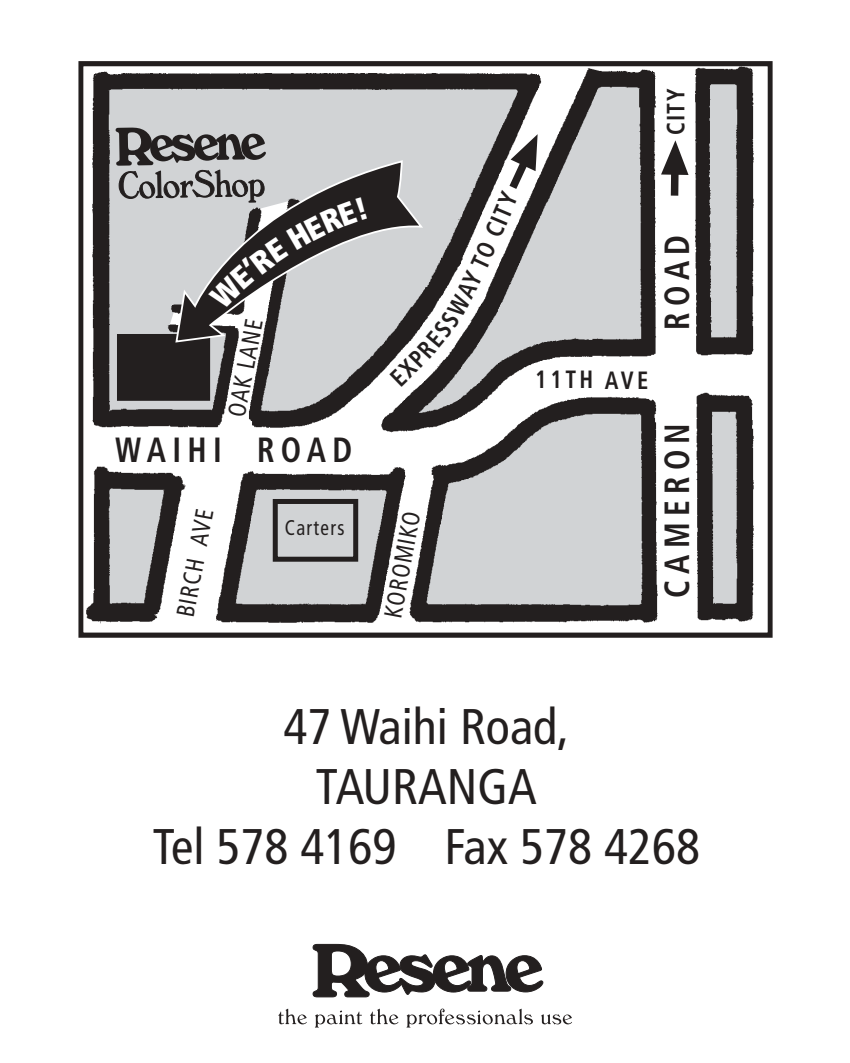
<style>
.page{position:relative;width:850px;height:1063px;background:#fff}
.page>*{position:absolute;margin:0;border:0;box-sizing:border-box;transform-origin:0 0}
.t1{font:condensed 50px/60px "Frutiger";color:#231f1f;text-align:center}
.t2{font:700 condensed 35px "Frutiger";letter-spacing:.2em;color:#231f1f;scale:.9 1}
.t3{font:condensed 25px "Frutiger";color:#231f1f;scale:.9 1}
.t4{font:700 condensed 25px "Frutiger";letter-spacing:.125em;color:#231f1f;scale:.9 1}
.t5{font:condensed 21.25px "Frutiger";letter-spacing:.07em;color:#231f1f;scale:.9 1}
</style>
<div class="page">
<svg style="left:312px;top:943px;width:231px;height:54px"></svg>
<svg style="left:278px;top:1008px;width:29px;height:16px"></svg>
<svg style="left:315px;top:1010px;width:47px;height:17px"></svg>
<svg style="left:370px;top:1008px;width:28px;height:16px"></svg>
<svg style="left:406px;top:1008px;width:127px;height:19px"></svg>
<svg style="left:541px;top:1014px;width:31px;height:10px"></svg>
<img style="left:79px;top:61px;width:689px;height:571px">
<div style="left:117px;top:334px;width:93px;height:67px;background:#231f1f"></div>
<div style="left:273px;top:499px;width:85px;height:62px;border:5px solid #231f1f"></div>
<div style="left:671px;top:172px;width:8px;height:24px;background:#231f1f"></div>
<svg style="left:661px;top:140px;width:28px;height:35px"></svg>
<svg style="left:174px;top:161px;width:216px;height:182px;background:#a09fa1"></svg>
<svg style="left:390px;top:134px;width:148px;height:253px"></svg>
<svg style="left:116px;top:127px;width:251px;height:182px;background:#9d9d9e"></svg>
<p class="t3" style="left:227px;top:415px;width:112px;rotate:-80deg">OAK LANE</p>
<p class="t2" style="left:115px;top:436px;width:265px">WAIHI ROAD</p>
<p class="t3" style="left:175px;top:615px;width:124px;rotate:-80deg">BIRCH AVE</p>
<p class="t5" style="left:285px;top:519px;width:68px">Carters</p>
<p class="t3" style="left:383px;top:616px;width:120px;rotate:-80deg">KOROMIKO</p>
<p class="t4" style="left:666px;top:135px;width:53px;rotate:-90deg">CITY</p>
<p class="t4" style="left:535px;top:369px;width:127px">11TH AVE</p>
<p class="t2" style="left:663px;top:330px;width:107px;rotate:-90deg">ROAD</p>
<p class="t2" style="left:663px;top:597px;width:195px;rotate:-90deg">CAMERON</p>
<p class="t1" style="left:153px;top:700px;width:549px">47 Waihi Road,<br>TAURANGA<br>Tel 578 4169 Fax 578 4268</p>
</div>
